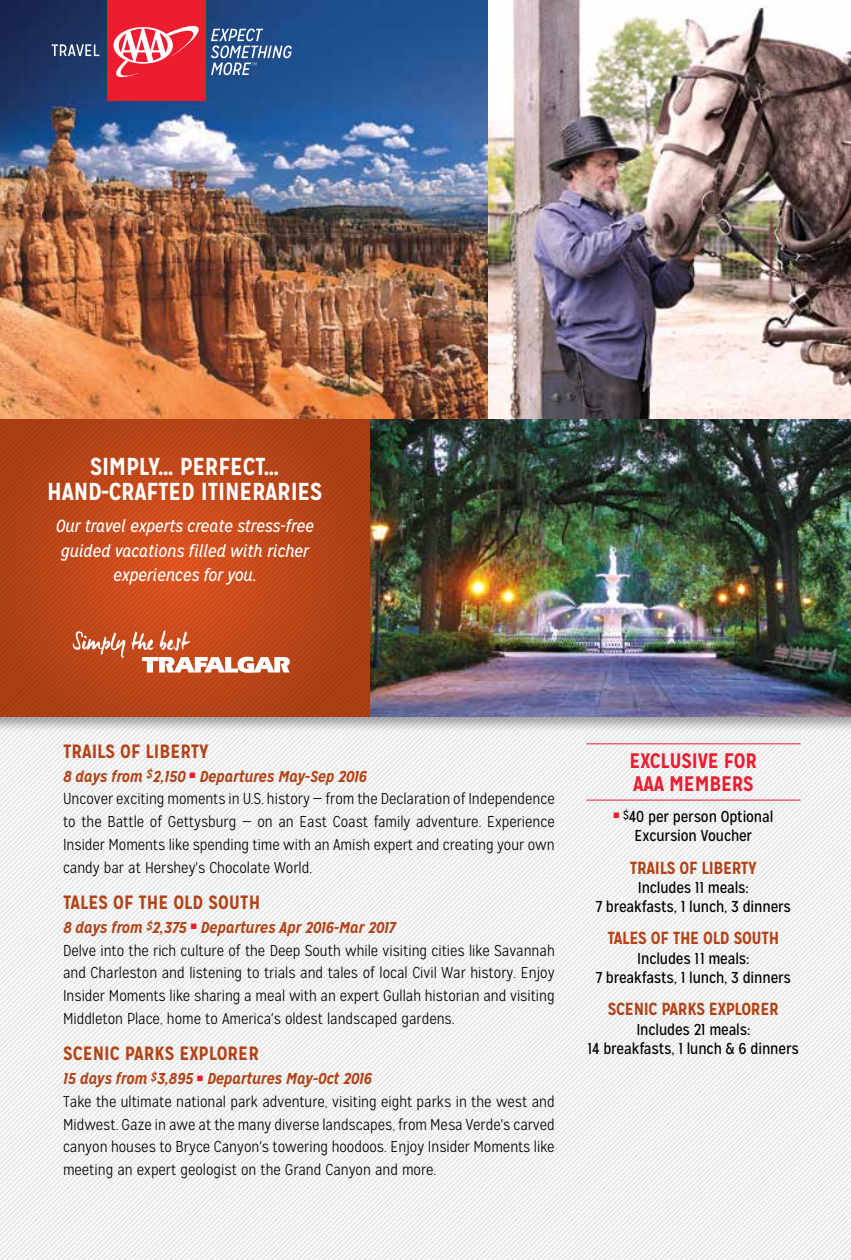
<style>
.page{position:relative;width:851px;height:1260px;background:#fff}
.page>*{position:absolute;margin:0;border:0;box-sizing:border-box;transform-origin:0 0}
.t1{font:700 24.5px/24.5px "Mission Gothic";letter-spacing:-.01em;color:#fff;text-align:center}
.t2{font:700 21px/22.8px "Mission Gothic";letter-spacing:-.01em;color:#ed1c2e}
.t3{font:700 19.25px "Mission Gothic";color:#b34215}
.t4{font:italic 17.5px/24.5px "Mission Gothic";letter-spacing:-.01em;color:#fff;text-align:center}
.t5{font:700 17.5px "Mission Gothic";letter-spacing:-.02em;color:#b34215}
.t6{font:300 15.75px/22.8px "Mission Gothic";color:#000}
.t7{font:15.75px/19.2px "Mission Gothic";letter-spacing:-.01em;color:#000;text-align:center}
.s1{font-weight:700;font-style:italic;color:#b34215}
</style>
<div class="page">
<img style="left:0;top:733px;width:850px;height:527px">
<div style="left:0;top:608px;width:850px;height:125px;background:#000;opacity:.35"></div>
<img style="left:0;top:418px;width:370px;height:299px">
<img style="left:370px;top:418px;width:480px;height:299px">
<img style="left:0;top:0;width:488px;height:418px">
<img style="left:488px;top:0;width:362px;height:418px">
<div style="left:107px;top:0;width:98px;height:100px;background:#ed1c2e"></div>
<svg style="left:114px;top:25px;width:85px;height:53px"></svg>
<svg style="left:211px;top:29px;width:81px;height:46px;background:#4f72a2"></svg>
<svg style="left:52px;top:44px;width:47px;height:12px"></svg>
<hr style="left:586px;top:800px;width:214px;height:1px;background:#ed1c2e">
<hr style="left:586px;top:743px;width:214px;height:1px;background:#ed1c2e">
<svg style="left:142px;top:657px;width:148px;height:16px"></svg>
<svg style="left:73px;top:631px;width:52px;height:27px"></svg>
<svg style="left:131px;top:630px;width:59px;height:21px"></svg>
<h1 class="t1" style="left:47px;top:454px;width:277px">SIMPLY… PERFECT…<br>HAND-CRAFTED ITINERARIES</h1>
<p class="t4" style="left:56px;top:514px;width:259px">Our travel experts create stress-free guided vacations filled with richer experiences for you.</p>
<p class="t3" style="left:63px;top:739px;width:147px">TRAILS OF LIBERTY</p>
<p class="t6" style="left:63px;top:765px;width:493px"><span class="s1">8 days from</span> <sup>$</sup><span class="s1">2,150</span> <sup>■</sup> <span class="s1">Departures May-Sep 2016<br></span>Uncover exciting moments in U.S. history — from the Declaration of Independence to the Battle of Gettysburg — on an East Coast family adventure. Experience Insider Moments like spending time with an Amish expert and creating your own candy bar at Hershey's Chocolate World.</p>
<p class="t3" style="left:63px;top:890px;width:199px">TALES OF THE OLD SOUTH</p>
<p class="t6" style="left:63px;top:916px;width:493px"><span class="s1">8 days from</span> <sup>$</sup><span class="s1">2,375</span> <sup>■</sup> <span class="s1">Departures Apr 2016-Mar 2017<br></span>Delve into the rich culture of the Deep South while visiting cities like Savannah and Charleston and listening to trials and tales of local Civil War history. Enjoy Insider Moments like sharing a meal with an expert Gullah historian and visiting Middleton Place, home to America's oldest landscaped gardens.</p>
<p class="t3" style="left:63px;top:1041px;width:198px">SCENIC PARKS EXPLORER</p>
<p class="t6" style="left:63px;top:1067px;width:493px"><span class="s1">15 days from</span> <sup>$</sup><span class="s1">3,895</span> <sup>■</sup> <span class="s1">Departures May-Oct 2016<br></span>Take the ultimate national park adventure, visiting eight parks in the west and Midwest. Gaze in awe at the many diverse landscapes, from Mesa Verde's carved canyon houses to Bryce Canyon's towering hoodoos. Enjoy Insider Moments like meeting an expert geologist on the Grand Canyon and more.</p>
<h2 class="t2" style="left:629px;top:749px;width:129px">EXCLUSIVE FOR<br>AAA MEMBERS</h2>
<p class="t7" style="left:613px;top:807px;width:162px"><sup>■</sup> <sup>$</sup>40 per person Optional<br>Excursion Voucher</p>
<p class="t5" style="left:630px;top:857px;width:128px">TRAILS OF LIBERTY</p>
<p class="t7" style="left:595px;top:878px;width:197px">Includes 11 meals:<br>7 breakfasts, 1 lunch, 3 dinners</p>
<p class="t5" style="left:607px;top:927px;width:173px">TALES OF THE OLD SOUTH</p>
<p class="t7" style="left:595px;top:949px;width:197px">Includes 11 meals:<br>7 breakfasts, 1 lunch, 3 dinners</p>
<p class="t5" style="left:607px;top:998px;width:173px">SCENIC PARKS EXPLORER</p>
<p class="t7" style="left:588px;top:1020px;width:212px">Includes 21 meals:<br>14 breakfasts, 1 lunch &amp; 6 dinners</p>
</div>
